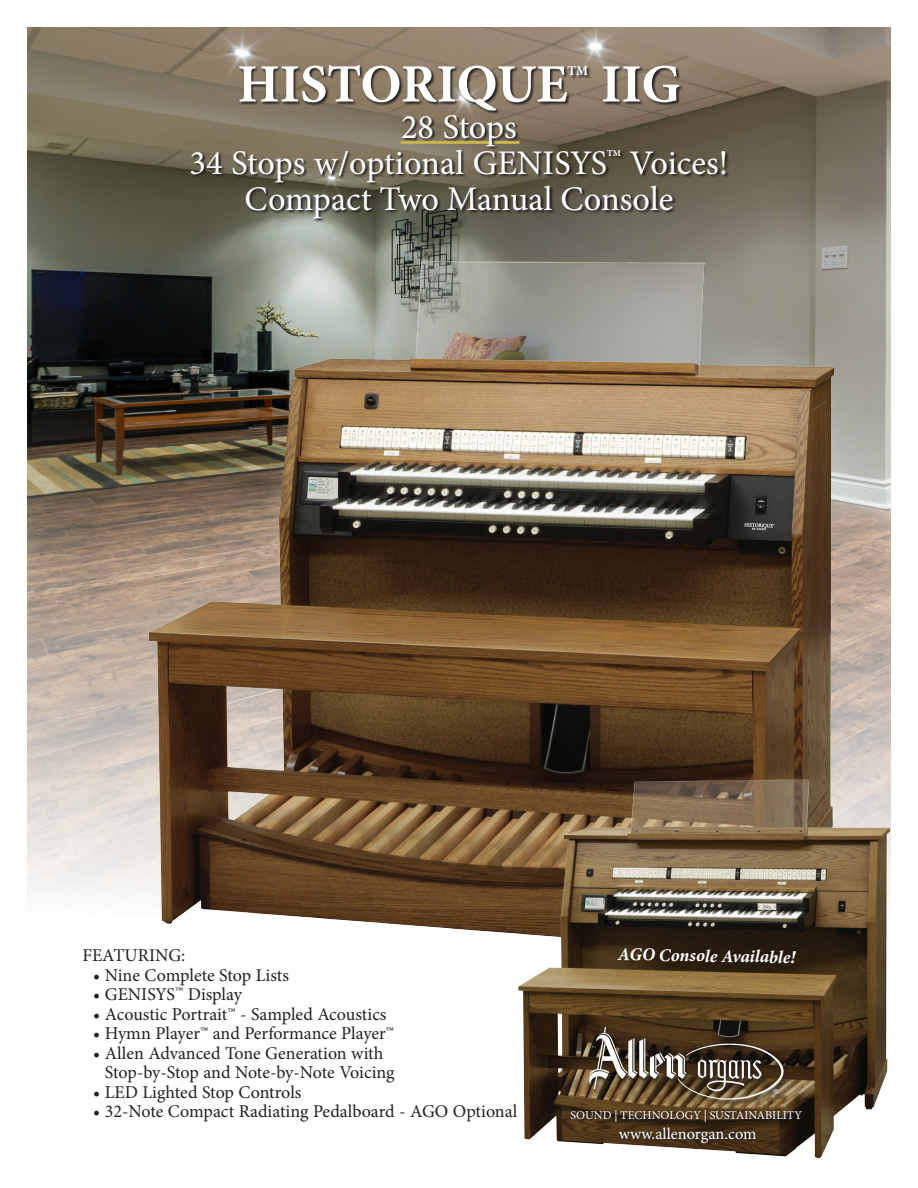
<style>
.page{position:relative;width:918px;height:1188px;background:#fff}
.page>*{position:absolute;margin:0;border:0;box-sizing:border-box;transform-origin:0 0}
.t1{font:700 54px "Minion Pro";letter-spacing:-.01em;color:#fff}
.t2{font:34.5px "Minion Pro";letter-spacing:-.005em;color:#fff}
.t3{font:18px "Minion Pro";letter-spacing:-.005em;color:#231f20}
.t4{font:italic 700 18px "Minion Pro";color:#fff}
.t5{font:16.35px "Minion Pro";color:#fff}
.t6{font:700 13.5px "Minion Pro";color:#fff}
.t7{font:12px "Minion Pro";color:#fff}
.t8{font:700 9px "Minion Pro";color:#fff}
</style>
<div class="page">
<img style="left:27px;top:27px;width:864px;height:866px">
<img style="left:133px;top:241px;width:722px;height:693px">
<img style="left:512px;top:768px;width:379px;height:391px">
<svg style="left:191px;top:65px;width:539px;height:157px"></svg>
<svg style="left:618px;top:1126px;width:141px;height:21px;fill:#422e18"></svg>
<svg style="left:570px;top:1108px;width:236px;height:17px"></svg>
<div style="left:588px;top:1027px;width:200px;height:78px;background:#231f20;opacity:.89"></div>
<svg style="left:586px;top:1027px;width:200px;height:75px"></svg>
<p class="t1" style="left:237px;top:46px;width:332px">HISTORIQUE</p>
<p class="t6" style="left:568px;top:61px;width:22px">TM</p>
<p class="t1" style="left:601px;top:46px;width:81px">IIG</p>
<p class="t2" style="left:401px;top:103px;width:117px">28 Stops</p>
<p class="t2" style="left:190px;top:139px;width:419px">34 Stops w/optional GENISYS</p>
<p class="t8" style="left:607px;top:146px;width:15px">TM</p>
<p class="t2" style="left:630px;top:139px;width:100px">Voices!</p>
<p class="t2" style="left:245px;top:175px;width:430px">Compact Two Manual Console</p>
<p class="t3" style="left:82px;top:943px;width:104px">FEATURING:</p>
<p class="t4" style="left:618px;top:941px;width:179px;rotate:1deg">AGO Console Available!</p>
<p class="t3" style="left:93px;top:963px;width:197px">• Nine Complete Stop Lists</p>
<p class="t3" style="left:93px;top:982px;width:150px">• GENISYS™ Display</p>
<p class="t3" style="left:93px;top:1002px;width:295px">• Acoustic Portrait™ - Sampled Acoustics</p>
<p class="t3" style="left:93px;top:1021px;width:302px">• Hymn Player™ and Performance Player™</p>
<p class="t3" style="left:93px;top:1041px;width:292px">• Allen Advanced Tone Generation with</p>
<p class="t3" style="left:105px;top:1060px;width:291px">Stop-by-Stop and Note-by-Note Voicing</p>
<p class="t3" style="left:93px;top:1080px;width:210px">• LED Lighted Stop Controls</p>
<p class="t3" style="left:93px;top:1099px;width:426px">• 32-Note Compact Radiating Pedalboard - AGO Optional</p>
<p class="t7" style="left:571px;top:1107px;width:233px">SOUND | TECHNOLOGY | SUSTAINABILITY</p>
<p class="t5" style="left:619px;top:1123px;width:139px">www.allenorgan.com</p>
</div>
